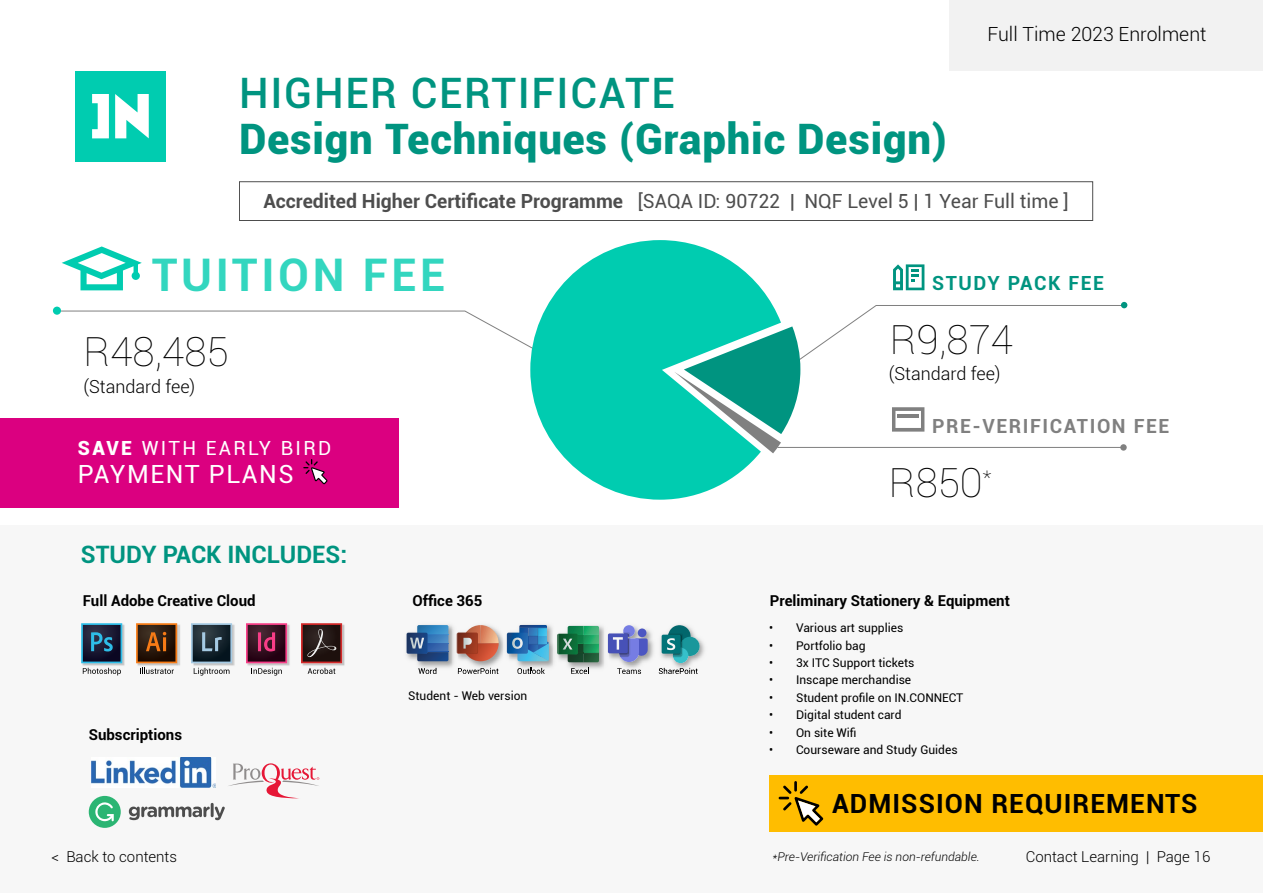
<style>
.page{position:relative;width:1263px;height:893px;background:#fff}
.page>*{position:absolute;margin:0;border:0;box-sizing:border-box;transform-origin:0 0}
.t1{font:700 45px "Roboto";letter-spacing:.08em;color:#33d6bf}
.t2{font:900 42px "Roboto";letter-spacing:.02em;color:#009480}
.t3{font:500 42px "Roboto";letter-spacing:.04em;color:#009480}
.t4{font:100 40.5px "Roboto";color:#000}
.t5{font:700 26.4px "Roboto";letter-spacing:.04em;color:#000}
.t6{font:25.05px "Roboto";letter-spacing:.06em;color:#fff}
.t7{font:700 24px "Roboto";color:#009480}
.t8{font:19.5px "Roboto";color:#000}
.t9{font:300 19.5px "Roboto";color:#000}
.t10{font:700 19.5px "Roboto";letter-spacing:.08em;color:#808080}
.t11{font:19.5px "Roboto";letter-spacing:.12em;color:#fff}
.t12{font:700 19.5px "Roboto";letter-spacing:.08em;color:#009480}
.t13{font:300 18px "Roboto";color:#000}
.t14{font:700 15px "Roboto";color:#000}
.t15{font:300 15px "Roboto";color:#000}
.t16{font:12px "Roboto";color:#000}
.t17{font:italic 300 12px "Roboto";color:#000}
.s1{font-weight:700}
.s2{font-weight:900}
</style>
<div class="page">
<div style="left:0;top:525px;width:1263px;height:368px;background:#f7f7f7"></div>
<div style="left:769px;top:775px;width:494px;height:57px;background:#ffbd00"></div>
<svg style="left:779px;top:781px;width:44px;height:45px"></svg>
<svg style="left:129px;top:763px;width:191px;height:57px"></svg>
<div style="left:89px;top:796px;width:32px;height:32px;background:#2bb573;border-radius:50%"></div>
<svg style="left:95px;top:802px;width:19px;height:19px"></svg>
<img style="left:92px;top:757px;width:124px;height:30px">
<img style="left:117px;top:623px;width:118px;height:53px">
<img style="left:139px;top:623px;width:40px;height:53px">
<img style="left:274px;top:623px;width:71px;height:53px">
<svg style="left:81px;top:623px;width:41px;height:52px"></svg>
<svg style="left:136px;top:623px;width:41px;height:51px"></svg>
<svg style="left:246px;top:623px;width:41px;height:52px"></svg>
<svg style="left:191px;top:623px;width:41px;height:52px"></svg>
<svg style="left:301px;top:623px;width:41px;height:51px"></svg>
<img style="left:567px;top:625px;width:37px;height:44px">
<svg style="left:571px;top:668px;width:18px;height:6px"></svg>
<img style="left:468px;top:632px;width:35px;height:39px">
<svg style="left:458px;top:668px;width:40px;height:6px"></svg>
<img style="left:406px;top:624px;width:47px;height:47px">
<img style="left:453px;top:629px;width:5px;height:42px">
<svg style="left:457px;top:625px;width:42px;height:36px"></svg>
<svg style="left:418px;top:668px;width:18px;height:6px"></svg>
<svg style="left:407px;top:625px;width:41px;height:36px"></svg>
<img style="left:517px;top:624px;width:36px;height:44px">
<img style="left:553px;top:645px;width:1px;height:18px">
<svg style="left:557px;top:626px;width:42px;height:36px"></svg>
<img style="left:503px;top:634px;width:4px;height:18px">
<svg style="left:517px;top:668px;width:28px;height:6px"></svg>
<svg style="left:507px;top:625px;width:42px;height:36px"></svg>
<img style="left:607px;top:625px;width:98px;height:48px">
<svg style="left:623px;top:625px;width:12px;height:12px"></svg>
<svg style="left:638px;top:628px;width:8px;height:9px"></svg>
<div style="left:608px;top:633px;width:20px;height:20px;background:#4a54bd;border-radius:2px"></div>
<svg style="left:613px;top:632px;width:35px;height:30px"></svg>
<svg style="left:617px;top:668px;width:24px;height:6px"></svg>
<svg style="left:659px;top:668px;width:39px;height:6px"></svg>
<div style="left:668px;top:625px;width:23px;height:23px;background:#036b70;border-radius:50%"></div>
<div style="left:680px;top:637px;width:20px;height:19px;background:#1a9ca1;border-radius:50%"></div>
<div style="left:673px;top:648px;width:15px;height:15px;background:#36c0ca;border-radius:50%"></div>
<div style="left:662px;top:635px;width:19px;height:19px;background:#03787d;border-radius:2px"></div>
<svg style="left:667px;top:633px;width:16px;height:24px"></svg>
<div style="left:949px;top:0;width:314px;height:70px;background:#f2f2f2"></div>
<svg style="left:60px;top:310px;width:470px;height:38px"></svg>
<svg style="left:62px;top:246px;width:80px;height:44px"></svg>
<div style="left:53px;top:307px;width:8px;height:8px;background:#00ccb0;border-radius:50%"></div>
<div style="left:0;top:418px;width:398px;height:89px;background:#db0080"></div>
<svg style="left:303px;top:459px;width:25px;height:26px"></svg>
<svg style="left:530px;top:240px;width:244px;height:260px;fill:#00ccb0"></svg>
<svg style="left:893px;top:264px;width:31px;height:26px"></svg>
<svg style="left:674px;top:302px;width:453px;height:151px"></svg>
<hr style="left:898px;top:414px;width:21px;height:4px;background:#808080">
<div style="left:75px;top:71px;width:91px;height:90px;background:#00ccb0"></div>
<svg style="left:115px;top:94px;width:34px;height:44px"></svg>
<svg style="left:92px;top:94px;width:17px;height:44px"></svg>
<h2 class="t3" style="left:239px;top:64px;width:437px">HIGHER CERTIFICATE</h2>
<h2 class="t2" style="left:239px;top:110px;width:709px">Design Techniques (Graphic Design)</h2>
<h3 class="t9" style="left:987px;top:21px;width:220px">Full Time 2023 Enrolment</h3>
<h3 class="t8" style="left:263px;top:188px;width:807px"><span class="s1">Accredited Higher Certificate Programme</span> [SAQA ID: 90722 | NQF Level 5 | 1 Year Full time ]</h3>
<h1 class="t1" style="left:152px;top:243px;width:295px">TUITION FEE</h1>
<h3 class="t4" style="left:83px;top:324px;width:147px">R48,485</h3>
<h3 class="t13" style="left:83px;top:374px;width:113px">(Standard fee)</h3>
<h3 class="t11" style="left:78px;top:434px;width:255px"><span class="s2">SAVE</span> WITH EARLY BIRD</h3>
<h3 class="t6" style="left:78px;top:456px;width:217px">PAYMENT PLANS</h3>
<h3 class="t7" style="left:81px;top:538px;width:268px">STUDY PACK INCLUDES:</h3>
<p class="t14" style="left:83px;top:590px;width:174px">Full Adobe Creative Cloud</p>
<p class="t14" style="left:89px;top:724px;width:95px">Subscriptions</p>
<p class="t15" style="left:51px;top:846px;width:127px">&lt; Back to contents</p>
<p class="t14" style="left:413px;top:590px;width:71px">Office 365</p>
<p class="t16" style="left:408px;top:688px;width:121px">Student - Web version</p>
<h3 class="t12" style="left:932px;top:270px;width:173px">STUDY PACK FEE</h3>
<h3 class="t4" style="left:890px;top:312px;width:125px">R9,874</h3>
<h3 class="t13" style="left:889px;top:361px;width:113px">(Standard fee)</h3>
<h3 class="t10" style="left:932px;top:412px;width:239px">PRE-VERIFICATION FEE</h3>
<h3 class="t4" style="left:889px;top:454px;width:105px">R850<sup>*</sup></h3>
<p class="t14" style="left:770px;top:590px;width:241px">Preliminary Stationery &amp; Equipment</p>
<p class="t16" style="left:769px;top:620px;width:136px">• Various art supplies</p>
<p class="t16" style="left:769px;top:637px;width:98px">• Portfolio bag</p>
<p class="t16" style="left:769px;top:654px;width:147px">• 3x ITC Support tickets</p>
<p class="t16" style="left:769px;top:672px;width:144px">• Inscape merchandise</p>
<p class="t16" style="left:769px;top:689px;width:196px">• Student profile on IN.CONNECT</p>
<p class="t16" style="left:769px;top:707px;width:134px">• Digital student card</p>
<p class="t16" style="left:769px;top:724px;width:89px">• On site Wifi</p>
<p class="t16" style="left:769px;top:741px;width:190px">• Courseware and Study Guides</p>
<h3 class="t5" style="left:832px;top:785px;width:367px">ADMISSION REQUIREMENTS</h3>
<p class="t17" style="left:772px;top:848px;width:209px">*Pre-Verification Fee is non-refundable.</p>
<p class="t15" style="left:1026px;top:846px;width:186px">Contact Learning | Page 16</p>
</div>
